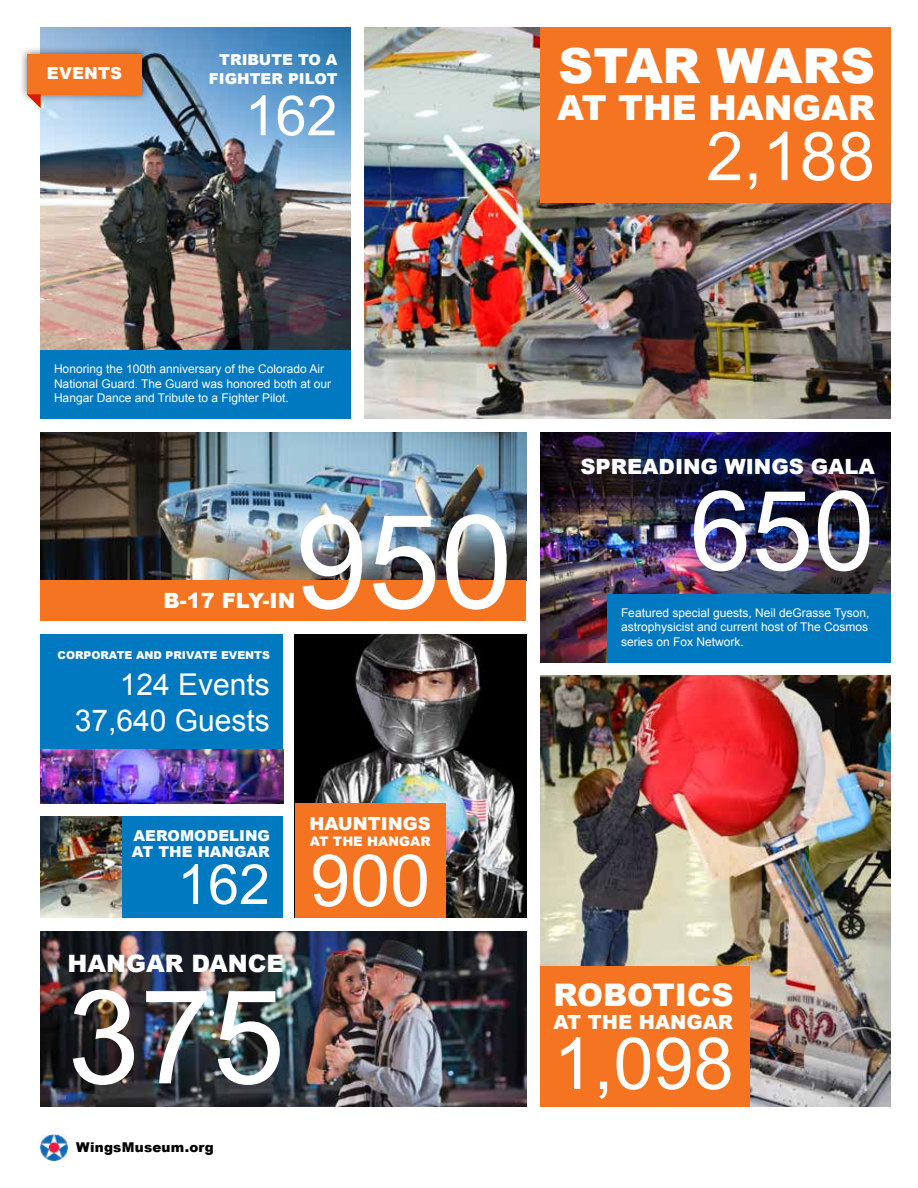
<style>
.page{position:relative;width:918px;height:1188px;background:#fff}
.page>*{position:absolute;margin:0;border:0;box-sizing:border-box;transform-origin:0 0}
.t1{font:130.5px "Arial";color:#fff}
.t2{font:111px "Arial";color:#fff}
.t3{font:72px "Arial";color:#fff}
.t4{font:67.5px "Arial";color:#fff}
.t5{font:55.5px "Arial";color:#fff}
.t6{font:900 48.3px "Arial";color:#fff}
.t7{font:900 34.5px "Arial";color:#fff}
.t8{font:900 31.2px "Arial";color:#fff}
.t9{font:30px/36px "Arial";color:#fff;text-align:right}
.t10{font:900 24px "Arial";color:#fff}
.t11{font:900 21px "Arial";color:#fff}
.t12{font:900 19.5px "Arial";color:#fff}
.t13{font:900 18px "Arial";color:#fff}
.t14{font:900 16.5px "Arial";letter-spacing:.015em;color:#fff}
.t15{font:900 15px/19.5px "Arial";color:#fff;text-align:right}
.t16{font:900 13.5px "Arial";letter-spacing:.02em;color:#000}
.t17{font:900 13.2px "Arial";color:#fff}
.t18{font:12px/14.4px "Arial";color:#fff}
.t19{font:900 10.8px "Arial";color:#fff}
</style>
<div class="page">
<img style="left:364px;top:27px;width:527px;height:391px">
<img style="left:41px;top:1134px;width:26px;height:27px">
<img style="left:540px;top:432px;width:351px;height:230px">
<img style="left:40px;top:27px;width:311px;height:323px">
<img style="left:41px;top:932px;width:485px;height:175px">
<img style="left:40px;top:432px;width:486px;height:148px">
<div style="left:40px;top:634px;width:244px;height:115px;background:#0079c1"></div>
<img style="left:295px;top:634px;width:231px;height:284px">
<div style="left:122px;top:816px;width:162px;height:102px;background:#0079c1"></div>
<img style="left:540px;top:675px;width:351px;height:432px">
<div style="left:19px;top:46px;width:130px;height:56px;background:#000;opacity:.5"></div>
<div style="left:27px;top:54px;width:115px;height:40px;background:#f47421"></div>
<svg style="left:27px;top:94px;width:13px;height:14px"></svg>
<div style="left:40px;top:350px;width:311px;height:68px;background:#0079c1"></div>
<div style="left:608px;top:594px;width:283px;height:68px;background:#0079c1"></div>
<div style="left:540px;top:27px;width:351px;height:175px;background:#f47421"></div>
<div style="left:540px;top:967px;width:209px;height:140px;background:#f47421"></div>
<div style="left:295px;top:803px;width:151px;height:115px;background:#f47421"></div>
<div style="left:40px;top:580px;width:486px;height:41px;background:#f47421"></div>
<img style="left:41px;top:749px;width:243px;height:54px">
<img style="left:40px;top:817px;width:82px;height:101px">
<h3 class="t14" style="left:47px;top:61px;width:77px">EVENTS</h3>
<p class="t15" style="left:209px;top:49px;width:130px">TRIBUTE TO A<br>FIGHTER PILOT</p>
<h3 class="t5" style="left:245px;top:79px;width:94px">162</h3>
<h3 class="t6" style="left:558px;top:30px;width:318px">STAR WARS</h3>
<h3 class="t7" style="left:557px;top:83px;width:319px">AT THE HANGAR</h3>
<h3 class="t4" style="left:706px;top:112px;width:170px">2,188</h3>
<p class="t18" style="left:54px;top:362px;width:279px">Honoring the 100th anniversary of the Colorado Air<br>National Guard. The Guard was honored both at our<br>Hangar Dance and Tribute to a Fighter Pilot.</p>
<h1 class="t1" style="left:295px;top:477px;width:219px">950</h1>
<h3 class="t11" style="left:163px;top:585px;width:133px">B-17 FLY-IN</h3>
<p class="t19" style="left:58px;top:647px;width:214px">CORPORATE AND PRIVATE EVENTS</p>
<h3 class="t9" style="left:75px;top:667px;width:197px">124 Events<br>37,640 Guests</h3>
<p class="t15" style="left:132px;top:827px;width:140px;line-height:16.5px;text-align:left">AEROMODELING<br>AT THE HANGAR</p>
<h3 class="t5" style="left:177px;top:848px;width:94px">162</h3>
<h3 class="t10" style="left:67px;top:946px;width:218px">HANGAR DANCE</h3>
<h1 class="t1" style="left:67px;top:952px;width:219px">375</h1>
<p class="t16" style="left:76px;top:1138px;width:139px">WingsMuseum.org</p>
<h3 class="t13" style="left:309px;top:810px;width:123px">HAUNTINGS</h3>
<p class="t17" style="left:310px;top:832px;width:122px">AT THE HANGAR</p>
<h3 class="t3" style="left:310px;top:834px;width:122px">900</h3>
<h3 class="t11" style="left:580px;top:451px;width:296px">SPREADING WINGS GALA</h3>
<h2 class="t2" style="left:690px;top:458px;width:187px">650</h2>
<p class="t18" style="left:621px;top:605px;width:250px;text-align:justify">Featured special guests, Neil deGrasse Tyson, astrophysicist and current host of The Cosmos series on Fox Network.</p>
<h3 class="t8" style="left:554px;top:973px;width:182px">ROBOTICS</h3>
<h3 class="t12" style="left:554px;top:1008px;width:181px">AT THE HANGAR</h3>
<h3 class="t3" style="left:554px;top:1017px;width:182px">1,098</h3>
</div>
